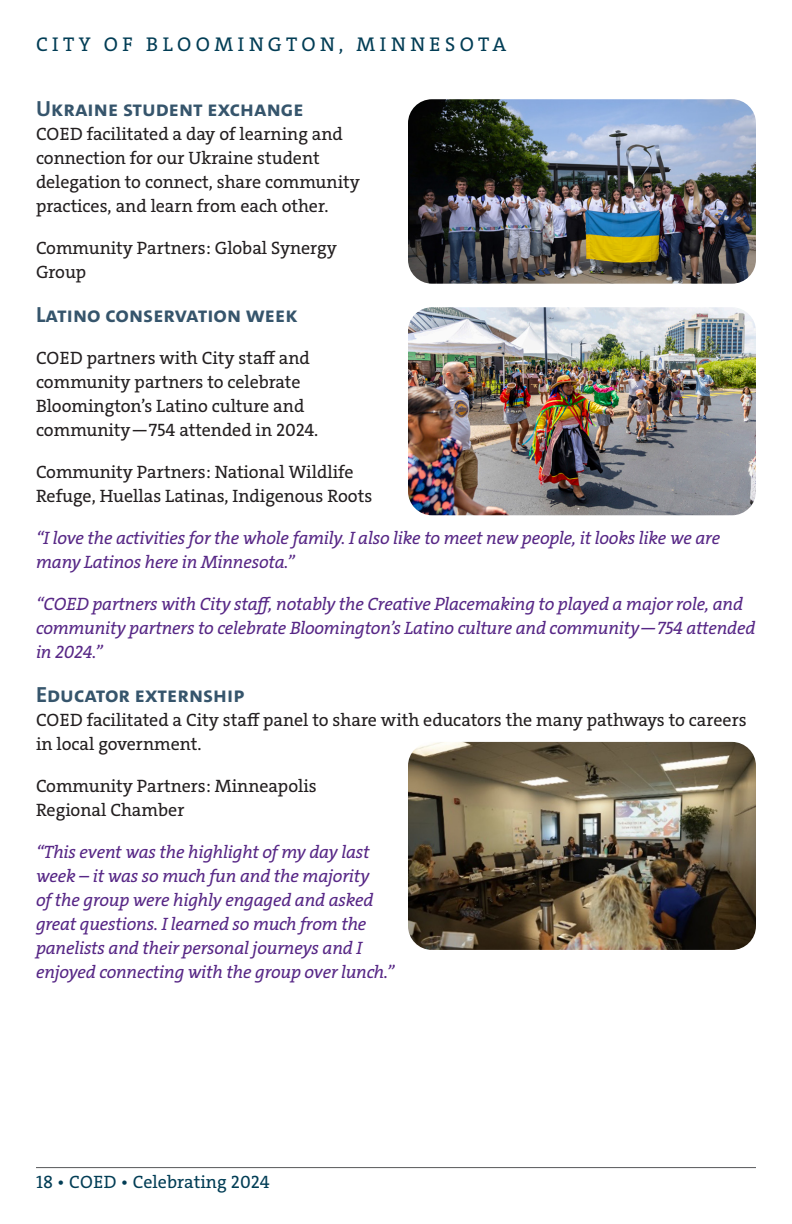
<style>
.page{position:relative;width:792px;height:1224px;background:#fff}
.page>*{position:absolute;margin:0;border:0;box-sizing:border-box;transform-origin:0 0}
.NEW_HED_2{font:700 22px "The Sans";color:#36556c}
.Paragraph{font:700 22px "The Sans";color:#36556c}
.t1{font:20px "The Serif";letter-spacing:.225em;color:#023d55}
.Quotes{font:italic 18px/24px "The Serif";letter-spacing:-.01em;color:#572786}
.Paragraph-2{font:18px/24px "The Serif";color:#231f20}
.t2{font:18px "The Serif";color:#023d55}
</style>
<div class="page">
<hr style="left:36px;top:1167px;width:720px;height:1px;background:#57585a">
<img style="left:408px;top:307px;width:348px;height:208px">
<img style="left:408px;top:742px;width:348px;height:208px">
<img style="left:408px;top:99px;width:348px;height:185px">
<p class="t1" style="left:36px;top:31px;width:472px">CITY OF BLOOMINGTON, MINNESOTA</p>
<h2 class="NEW_HED_2" style="left:36px;top:94px;width:269px">Ukraine student exchange</h2>
<p class="Paragraph-2" style="left:36px;top:122px;width:325px">COED facilitated a day of learning and connection for our Ukraine student delegation to connect, share community practices, and learn from each other.</p>
<p class="Paragraph-2" style="left:36px;top:236px;width:303px">Community Partners: Global Synergy<br>Group</p>
<p class="Paragraph" style="left:36px;top:300px;width:263px">Latino conservation week</p>
<p class="Paragraph-2" style="left:36px;top:346px;width:284px">COED partners with City staff and community partners to celebrate Bloomington’s Latino culture and community—754 attended in 2024.</p>
<p class="Paragraph-2" style="left:36px;top:460px;width:338px">Community Partners: National Wildlife<br>Refuge, Huellas Latinas, Indigenous Roots</p>
<p class="Quotes" style="left:36px;top:526px;width:686px">“I love the activities for the whole family. I also like to meet new people, it looks like we are many Latinos here in Minnesota.”</p>
<p class="Quotes" style="left:36px;top:592px;width:721px">“COED partners with City staff, notably the Creative Placemaking to played a major role, and community partners to celebrate Bloomington’s Latino culture and community—754 attended in 2024.”</p>
<h2 class="NEW_HED_2" style="left:36px;top:681px;width:210px">Educator externship</h2>
<p class="Paragraph-2" style="left:36px;top:708px;width:712px">COED facilitated a City staff panel to share with educators the many pathways to careers in local government.</p>
<p class="Paragraph-2" style="left:36px;top:774px;width:282px">Community Partners: Minneapolis<br>Regional Chamber</p>
<p class="Quotes" style="left:36px;top:840px;width:360px">“This event was the highlight of my day last week – it was so much fun and the majority<br>of the group were highly engaged and asked great questions. I learned so much from the panelists and their personal journeys and I enjoyed connecting with the group over lunch.”</p>
<p class="t2" style="left:36px;top:1170px;width:235px">18 • COED • Celebrating 2024</p>
</div>
